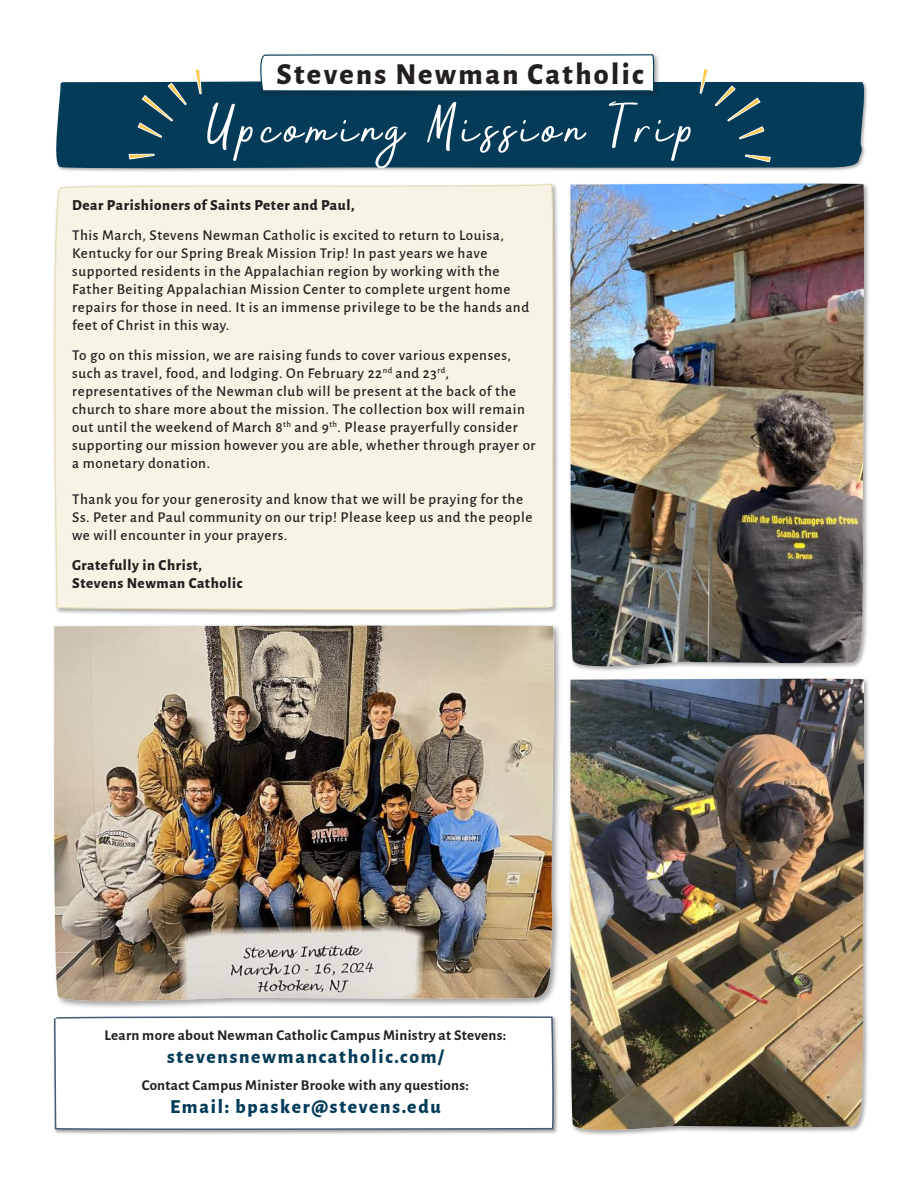
<style>
.page{position:relative;width:918px;height:1188px;background:#fff}
.page>*{position:absolute;margin:0;border:0;box-sizing:border-box;transform-origin:0 0}
.t1{font:57.75px "Morning Dew";letter-spacing:.09em;color:#fff}
.t2{font:800 30px "Alegreya Sans";letter-spacing:.08em;color:#231f20}
.t3{font:800 19.5px "Alegreya Sans";letter-spacing:.09em;color:#033b59}
.t4{font:500 15px/18px "Alegreya Sans";letter-spacing:.04em;color:#231f20}
.t5{font:700 15px "Alegreya Sans";letter-spacing:.02em;color:#231f20}
.t6{font:800 15px "Alegreya Sans";letter-spacing:.04em;color:#231f20}
</style>
<div class="page">
<div style="left:52px;top:182px;width:508px;height:434px;background:#231f20;opacity:.4"></div>
<div style="left:52px;top:184px;width:502px;height:426px;background:#f7f4e5"></div>
<div style="left:52px;top:623px;width:510px;height:386px;background:#231f20;opacity:.4"></div>
<img style="left:54px;top:626px;width:500px;height:377px">
<div style="left:569px;top:182px;width:301px;height:491px;background:#231f20;opacity:.4"></div>
<img style="left:570px;top:184px;width:295px;height:482px">
<div style="left:569px;top:677px;width:301px;height:459px;background:#231f20;opacity:.4"></div>
<img style="left:570px;top:679px;width:295px;height:451px">
<div style="left:55px;top:80px;width:814px;height:93px;background:#231f20;opacity:.4"></div>
<div style="left:55px;top:80px;width:812px;height:90px;background:#033b59"></div>
<div style="left:258px;top:52px;width:402px;height:46px;background:#231f20;opacity:.4"></div>
<svg style="left:256px;top:54px;width:399px;height:38px"></svg>
<svg style="left:53px;top:1016px;width:501px;height:118px"></svg>
<svg style="left:745px;top:153px;width:26px;height:9px"></svg>
<svg style="left:699px;top:69px;width:66px;height:71px"></svg>
<svg style="left:129px;top:154px;width:26px;height:16px"></svg>
<svg style="left:194px;top:69px;width:8px;height:25px"></svg>
<svg style="left:138px;top:83px;width:49px;height:55px;background:#235164"></svg>
<p class="t2" style="left:277px;top:52px;width:369px">Stevens Newman Catholic</p>
<p class="t1" style="left:208px;top:88px;width:488px">Upcoming Mission Trip</p>
<p class="t6" style="left:72px;top:194px;width:284px">Dear Parishioners of Saints Peter and Paul,</p>
<p class="t4" style="left:72px;top:226px;width:459px">This March, Stevens Newman Catholic is excited to return to Louisa, Kentucky for our Spring Break Mission Trip! In past years we have supported residents in the Appalachian region by working with the Father Beiting Appalachian Mission Center to complete urgent home repairs for those in need. It is an immense privilege to be the hands and feet of Christ in this way.</p>
<p class="t4" style="left:72px;top:346px;width:465px">To go on this mission, we are raising funds to cover various expenses, such as travel, food, and lodging. On February 22<sup>nd</sup> and 23<sup>rd</sup>, representatives of the Newman club will be present at the back of the church to share more about the mission. The collection box will remain out until the weekend of March 8<sup>th</sup> and 9<sup>th</sup>. Please prayerfully consider supporting our mission however you are able, whether through prayer or a monetary donation.</p>
<p class="t4" style="left:72px;top:490px;width:462px">Thank you for your generosity and know that we will be praying for the<br>Ss. Peter and Paul community on our trip! Please keep us and the people we will encounter in your prayers.</p>
<p class="t6" style="left:72px;top:554px;width:131px">Gratefully in Christ,</p>
<p class="t6" style="left:72px;top:572px;width:172px">Stevens Newman Catholic</p>
<p class="t5" style="left:105px;top:1024px;width:403px">Learn more about Newman Catholic Campus Ministry at Stevens:</p>
<p class="t3" style="left:167px;top:1042px;width:278px">stevensnewmancatholic.com/</p>
<p class="t5" style="left:142px;top:1074px;width:329px">Contact Campus Minister Brooke with any questions:</p>
<p class="t3" style="left:170px;top:1092px;width:272px">Email: bpasker@stevens.edu</p>
</div>
